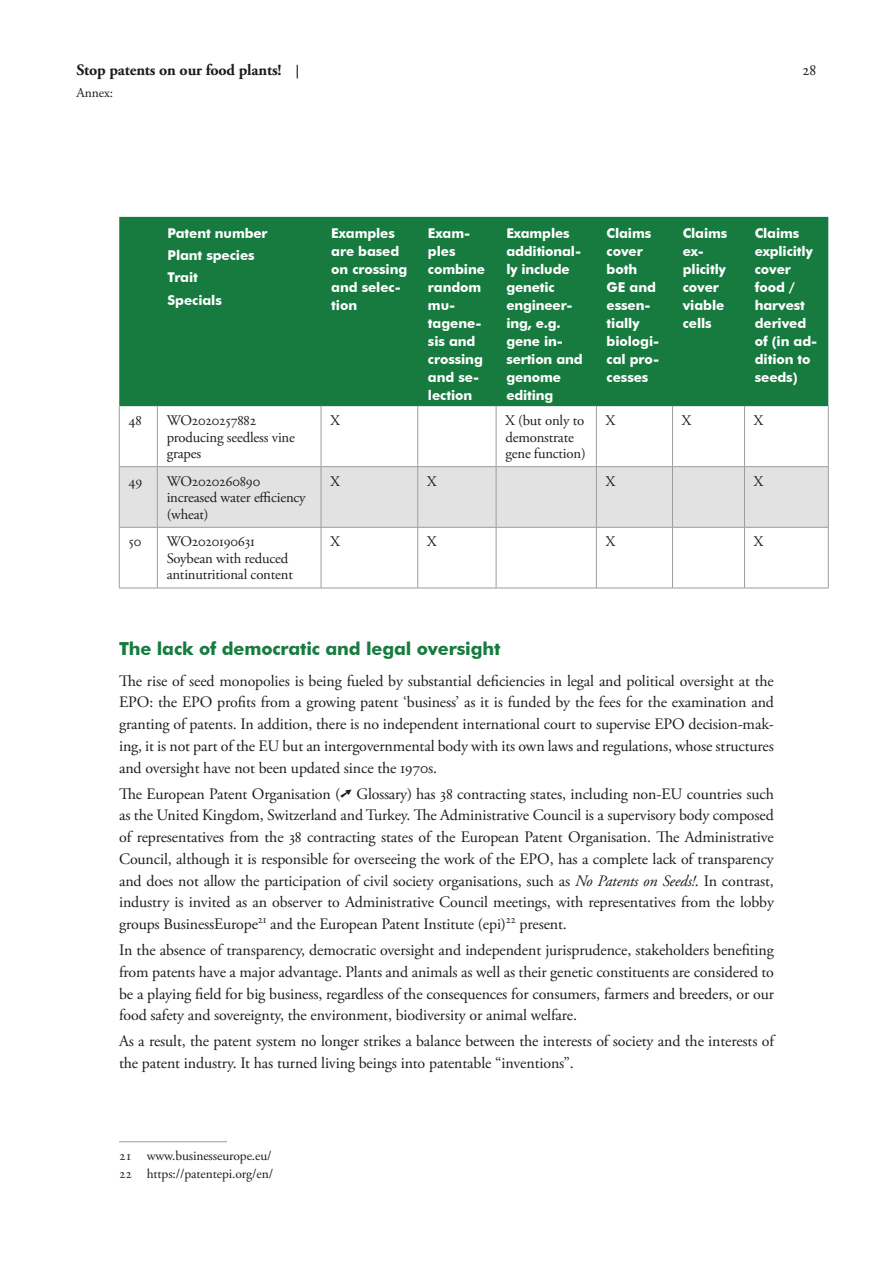
<style>
.page{position:relative;width:893px;height:1263px;background:#fff}
.page>*{position:absolute;margin:0;border:0;box-sizing:border-box;transform-origin:0 0}
.t1{font:700 18px "Futura BT";letter-spacing:-.01em;color:#177b3f}
.t2{font:15.9px/21.8px "Adobe Garamond Pro";letter-spacing:-.01em;color:#1d1d1b;text-align:justify}
.t3{font:700 15.9px "Adobe Garamond Pro";letter-spacing:-.01em;color:#1d1d1b}
.t4{font:14.7px/16.5px "Adobe Garamond Pro";letter-spacing:-.01em;color:#1d1d1b}
.t5{font:700 13.5px/18px "Futura BT";letter-spacing:-.01em;color:#fff}
.t6{font:13.5px/18px "Adobe Garamond Pro";letter-spacing:-.01em;color:#1d1d1b}
.s1{font-size:13.5px}
.s2{font-style:italic}
</style>
<div class="page">
<div style="left:119px;top:217px;width:709px;height:189px;background:#177b3f"></div>
<div style="left:120px;top:467px;width:708px;height:60px;background:#e2e2e2"></div>
<hr style="left:157px;top:406px;width:1px;height:60px;background:#9d9d9d">
<hr style="left:321px;top:406px;width:1px;height:60px;background:#9d9d9d">
<hr style="left:417px;top:406px;width:1px;height:60px;background:#9d9d9d">
<hr style="left:496px;top:406px;width:1px;height:60px;background:#9d9d9d">
<hr style="left:596px;top:406px;width:1px;height:60px;background:#9d9d9d">
<hr style="left:672px;top:406px;width:1px;height:60px;background:#9d9d9d">
<hr style="left:744px;top:406px;width:1px;height:60px;background:#9d9d9d">
<hr style="left:119px;top:466px;width:38px;height:1px;background:#9d9d9d">
<hr style="left:157px;top:466px;width:164px;height:1px;background:#9d9d9d">
<hr style="left:157px;top:467px;width:1px;height:60px;background:#9d9d9d">
<hr style="left:321px;top:466px;width:97px;height:1px;background:#9d9d9d">
<hr style="left:321px;top:467px;width:1px;height:60px;background:#9d9d9d">
<hr style="left:418px;top:466px;width:78px;height:1px;background:#9d9d9d">
<hr style="left:417px;top:467px;width:1px;height:60px;background:#9d9d9d">
<hr style="left:496px;top:466px;width:100px;height:1px;background:#9d9d9d">
<hr style="left:496px;top:467px;width:1px;height:60px;background:#9d9d9d">
<hr style="left:596px;top:466px;width:76px;height:1px;background:#9d9d9d">
<hr style="left:596px;top:467px;width:1px;height:60px;background:#9d9d9d">
<hr style="left:672px;top:466px;width:72px;height:1px;background:#9d9d9d">
<hr style="left:672px;top:467px;width:1px;height:60px;background:#9d9d9d">
<hr style="left:744px;top:466px;width:84px;height:1px;background:#9d9d9d">
<hr style="left:744px;top:467px;width:1px;height:60px;background:#9d9d9d">
<hr style="left:119px;top:527px;width:38px;height:1px;background:#9d9d9d">
<hr style="left:157px;top:527px;width:164px;height:1px;background:#9d9d9d">
<hr style="left:157px;top:527px;width:1px;height:61px;background:#9d9d9d">
<hr style="left:321px;top:527px;width:97px;height:1px;background:#9d9d9d">
<hr style="left:321px;top:527px;width:1px;height:61px;background:#9d9d9d">
<hr style="left:418px;top:527px;width:78px;height:1px;background:#9d9d9d">
<hr style="left:417px;top:527px;width:1px;height:61px;background:#9d9d9d">
<hr style="left:496px;top:527px;width:100px;height:1px;background:#9d9d9d">
<hr style="left:496px;top:527px;width:1px;height:61px;background:#9d9d9d">
<hr style="left:596px;top:527px;width:76px;height:1px;background:#9d9d9d">
<hr style="left:596px;top:527px;width:1px;height:61px;background:#9d9d9d">
<hr style="left:672px;top:527px;width:72px;height:1px;background:#9d9d9d">
<hr style="left:672px;top:527px;width:1px;height:61px;background:#9d9d9d">
<hr style="left:744px;top:527px;width:84px;height:1px;background:#9d9d9d">
<hr style="left:744px;top:527px;width:1px;height:61px;background:#9d9d9d">
<hr style="left:119px;top:406px;width:1px;height:60px;background:#9d9d9d">
<hr style="left:828px;top:406px;width:1px;height:60px;background:#9d9d9d">
<hr style="left:119px;top:467px;width:1px;height:60px;background:#9d9d9d">
<hr style="left:828px;top:467px;width:1px;height:60px;background:#9d9d9d">
<hr style="left:119px;top:527px;width:1px;height:61px;background:#9d9d9d">
<hr style="left:828px;top:527px;width:1px;height:61px;background:#9d9d9d">
<hr style="left:119px;top:588px;width:38px;height:1px;background:#9d9d9d">
<hr style="left:157px;top:588px;width:164px;height:1px;background:#9d9d9d">
<hr style="left:321px;top:588px;width:97px;height:1px;background:#9d9d9d">
<hr style="left:418px;top:588px;width:78px;height:1px;background:#9d9d9d">
<hr style="left:496px;top:588px;width:100px;height:1px;background:#9d9d9d">
<hr style="left:596px;top:588px;width:76px;height:1px;background:#9d9d9d">
<hr style="left:672px;top:588px;width:72px;height:1px;background:#9d9d9d">
<hr style="left:744px;top:588px;width:84px;height:1px;background:#9d9d9d">
<hr style="left:119px;top:1141px;width:108px;height:1px;background:#9d9d9d">
<p class="t3" style="left:77px;top:61px;width:224px">Stop patents on our food plants! <span class="s1">|</span></p>
<p class="t2" style="left:802px;top:60px;width:15px">28</p>
<p class="t6" style="left:77px;top:84px;width:38px">Annex:</p>
<p class="t5" style="left:168px;top:222px;width:102px;line-height:22.2px">Patent number<br>Plant species<br>Trait<br>Specials</p>
<p class="t5" style="left:331px;top:224px;width:78px">Examples are based on crossing and selec&shy;tion</p>
<p class="t5" style="left:428px;top:224px;width:58px">Exam&shy;ples combine random mu&shy;tagene&shy;sis and crossing and se&shy;lection</p>
<p class="t5" style="left:506px;top:224px;width:78px">Examples additional&shy;ly include genetic engineer&shy;ing, e.g. gene in&shy;sertion and genome editing</p>
<p class="t5" style="left:607px;top:224px;width:54px">Claims cover both<br>GE and essen&shy;tially biologi&shy;cal pro&shy;cesses</p>
<p class="t5" style="left:683px;top:224px;width:46px">Claims ex&shy;plicitly cover viable cells</p>
<p class="t5" style="left:755px;top:224px;width:64px">Claims explicitly cover food / harvest derived of (in ad&shy;dition to seeds)</p>
<p class="t4" style="left:129px;top:413px;width:15px">48</p>
<p class="t4" style="left:167px;top:413px;width:130px">WO2020257882 producing seedless vine grapes</p>
<p class="t4" style="left:330px;top:413px;width:11px">X</p>
<p class="t4" style="left:505px;top:413px;width:82px">X (but only to demonstrate gene function)</p>
<p class="t4" style="left:606px;top:413px;width:11px">X</p>
<p class="t4" style="left:682px;top:413px;width:11px">X</p>
<p class="t4" style="left:754px;top:413px;width:11px">X</p>
<p class="t4" style="left:129px;top:473px;width:15px">49</p>
<p class="t4" style="left:167px;top:473px;width:141px">WO2020260890 increased water efficiency (wheat)</p>
<p class="t4" style="left:330px;top:473px;width:11px">X</p>
<p class="t4" style="left:427px;top:473px;width:11px">X</p>
<p class="t4" style="left:606px;top:473px;width:11px">X</p>
<p class="t4" style="left:754px;top:473px;width:11px">X</p>
<p class="t4" style="left:129px;top:534px;width:14px">50</p>
<p class="t4" style="left:167px;top:534px;width:128px">WO2020190631<br>Soybean with reduced antinutritional content</p>
<p class="t4" style="left:330px;top:534px;width:11px">X</p>
<p class="t4" style="left:427px;top:534px;width:11px">X</p>
<p class="t4" style="left:606px;top:534px;width:11px">X</p>
<p class="t4" style="left:754px;top:534px;width:11px">X</p>
<p class="t1" style="left:119px;top:638px;width:383px">The lack of democratic and legal oversight</p>
<p class="t2" style="left:119px;top:670px;width:656px">The rise of seed monopolies is being fueled by substantial deficiencies in legal and political oversight at the EPO: the EPO profits from a growing patent ‘business’ as it is funded by the fees for the examination and granting of patents. In addition, there is no independent international court to supervise EPO decision-mak&shy;ing, it is not part of the EU but an intergovernmental body with its own laws and regulations, whose structures and oversight have not been updated since the 1970s.</p>
<p class="t2" style="left:119px;top:783px;width:656px">The European Patent Organisation (➚ Glossary) has 38 contracting states, including non-EU countries such as the United Kingdom, Switzerland and Turkey. The Administrative Council is a supervisory body composed of representatives from the 38 contracting states of the European Patent Organisation. The Administrative Council, although it is responsible for overseeing the work of the EPO, has a complete lack of transparency and does not allow the participation of civil society organisations, such as <span class="s2">No Patents on Seeds!</span>. In contrast, industry is invited as an observer to Administrative Council meetings, with representatives from the lobby groups BusinessEurope<sup>21</sup> and the European Patent Institute (epi)<sup>22</sup> present.</p>
<p class="t2" style="left:119px;top:940px;width:656px">In the absence of transparency, democratic oversight and independent jurisprudence, stakeholders benefiting from patents have a major advantage. Plants and animals as well as their genetic constituents are considered to be a playing field for big business, regardless of the consequences for consumers, farmers and breeders, or our food safety and sovereignty, the environment, biodiversity or animal welfare.</p>
<p class="t2" style="left:119px;top:1031px;width:656px">As a result, the patent system no longer strikes a balance between the interests of society and the interests of the patent industry. It has turned living beings into patentable “inventions”.</p>
<p class="t6" style="left:119px;top:1147px;width:156px">21 www.businesseurope.eu/<br>22 https://patentepi.org/en/</p>
</div>
